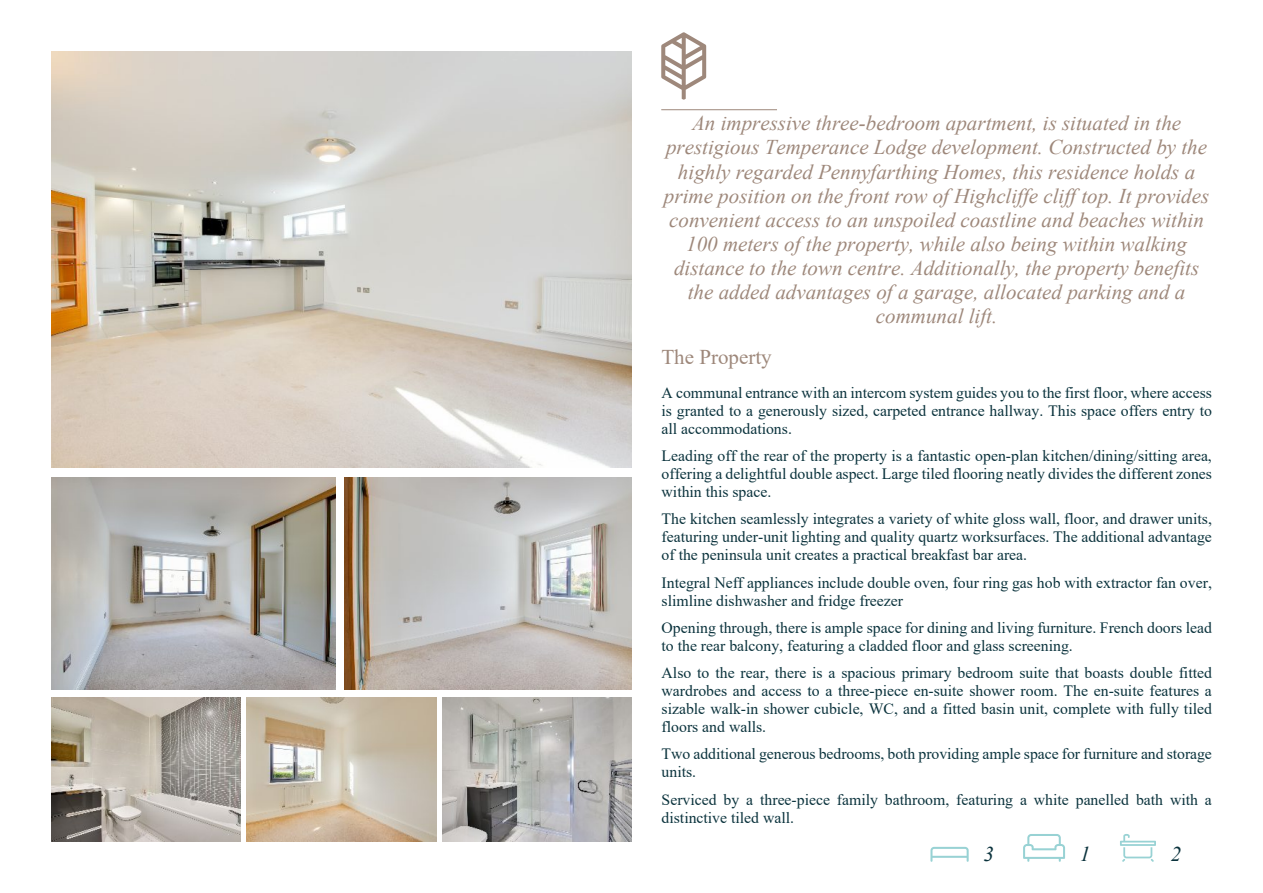
<style>
.page{position:relative;width:1263px;height:893px;background:#fff}
.page>*{position:absolute;margin:0;border:0;box-sizing:border-box;transform-origin:0 0}
.t1{font:italic 21px/24.2px "Times New Roman";color:#9e887b;text-align:center}
.t2{font:21px "Times New Roman";color:#9e887b}
.t3{font:italic 21px "Times New Roman";color:#0b333d}
.t4{font:15.75px/18.1px "Times New Roman";color:#0b333d;text-align:justify}
</style>
<div class="page">
<hr style="left:661px;top:109px;width:116px;height:1px;background:#9e887b">
<svg style="left:661px;top:32px;width:45px;height:68px"></svg>
<svg style="left:1120px;top:834px;width:36px;height:28px"></svg>
<svg style="left:1023px;top:834px;width:42px;height:28px"></svg>
<svg style="left:930px;top:847px;width:39px;height:15px"></svg>
<hr style="left:931px;top:856px;width:37px;height:2px;background:#98d2d4">
<img style="left:246px;top:698px;width:190px;height:144px">
<img style="left:51px;top:477px;width:285px;height:212px">
<img style="left:51px;top:51px;width:580px;height:417px">
<img style="left:344px;top:477px;width:287px;height:212px">
<img style="left:51px;top:698px;width:190px;height:144px">
<img style="left:442px;top:698px;width:189px;height:144px">
<p class="t1" style="left:664px;top:113px;width:547px">An impressive three-bedroom apartment, is situated in the prestigious Temperance Lodge development. Constructed by the highly regarded Pennyfarthing Homes, this residence holds a prime position on the front row of Highcliffe cliff top. It provides convenient access to an unspoiled coastline and beaches within 100 meters of the property, while also being within walking distance to the town centre. Additionally, the property benefits the added advantages of a garage, allocated parking and a communal lift.</p>
<h1 class="t2" style="left:661px;top:350px;width:112px">The Property</h1>
<p class="t4" style="left:662px;top:385px;width:552px">A communal entrance with an intercom system guides you to the first floor, where access is granted to a generously sized, carpeted entrance hallway. This space offers entry to all accommodations.</p>
<p class="t4" style="left:662px;top:448px;width:552px">Leading off the rear of the property is a fantastic open-plan kitchen/dining/sitting area, offering a delightful double aspect. Large tiled flooring neatly divides the different zones within this space.</p>
<p class="t4" style="left:662px;top:511px;width:552px">The kitchen seamlessly integrates a variety of white gloss wall, floor, and drawer units, featuring under-unit lighting and quality quartz worksurfaces. The additional advantage of the peninsula unit creates a practical breakfast bar area.</p>
<p class="t4" style="left:662px;top:575px;width:552px">Integral Neff appliances include double oven, four ring gas hob with extractor fan over, slimline dishwasher and fridge freezer</p>
<p class="t4" style="left:662px;top:620px;width:552px">Opening through, there is ample space for dining and living furniture. French doors lead to the rear balcony, featuring a cladded floor and glass screening.</p>
<p class="t4" style="left:662px;top:665px;width:552px">Also to the rear, there is a spacious primary bedroom suite that boasts double fitted wardrobes and access to a three-piece en-suite shower room. The en-suite features a sizable walk-in shower cubicle, WC, and a fitted basin unit, complete with fully tiled floors and walls.</p>
<p class="t4" style="left:662px;top:746px;width:552px">Two additional generous bedrooms, both providing ample space for furniture and storage units.</p>
<p class="t4" style="left:662px;top:792px;width:552px">Serviced by a three-piece family bathroom, featuring a white panelled bath with a distinctive tiled wall.</p>
<h1 class="t3" style="left:983px;top:846px;width:12px">3</h1>
<h1 class="t3" style="left:1080px;top:846px;width:12px">1</h1>
<h1 class="t3" style="left:1171px;top:846px;width:12px">2</h1>
</div>
